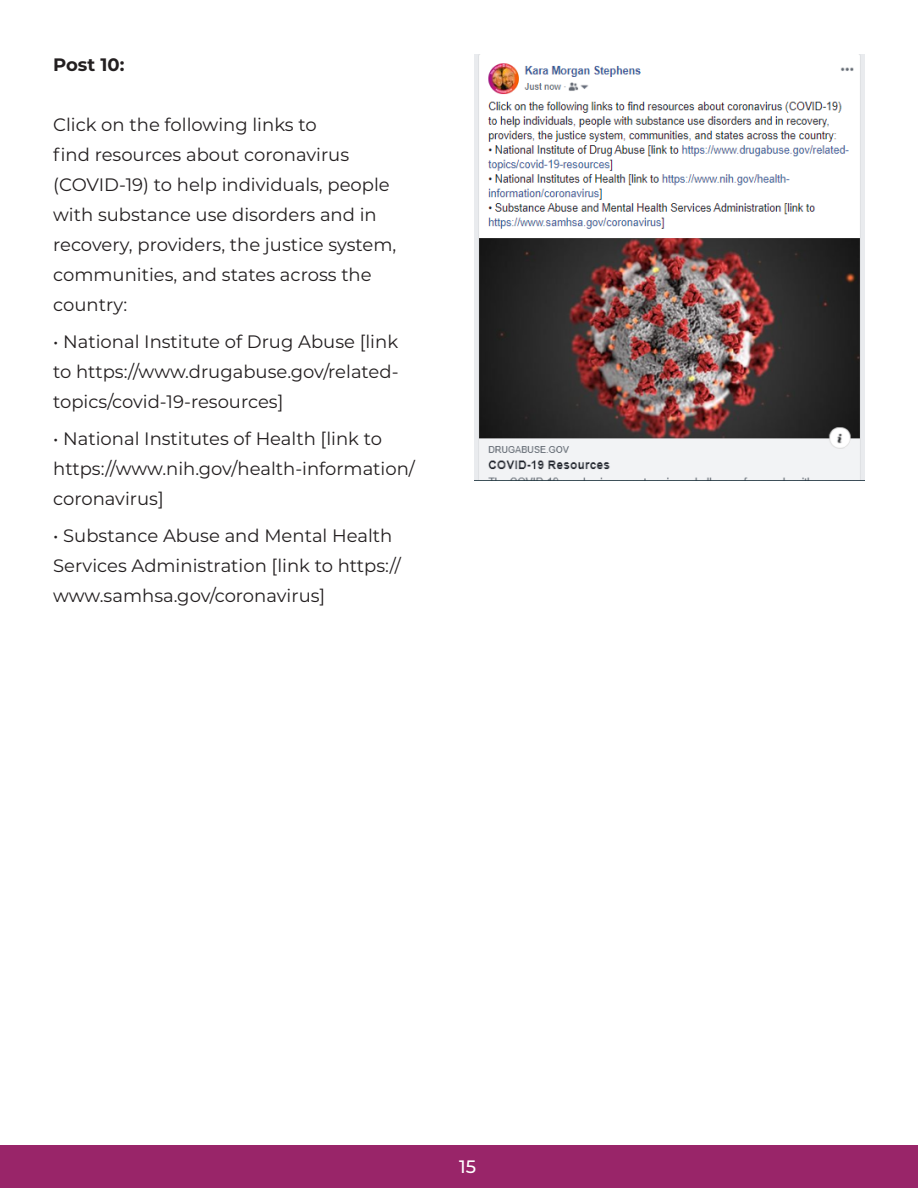
<style>
.page{position:relative;width:918px;height:1188px;background:#fff}
.page>*{position:absolute;margin:0;border:0;box-sizing:border-box;transform-origin:0 0}
.t1{font:18px/30px "Montserrat";color:#231f20}
.t2{font:700 18px "Montserrat";color:#231f20}
.t3{font:500 18px "Montserrat";color:#fff}
</style>
<div class="page">
<div style="left:0;top:1145px;width:918px;height:43px;background:#992569"></div>
<img style="left:475px;top:54px;width:390px;height:427px">
<p class="t2" style="left:53px;top:52px;width:73px">Post 10:</p>
<p class="t1" style="left:53px;top:109px;width:345px">Click on the following links to<br>find resources about coronavirus (COVID-19) to help individuals, people with substance use disorders and in recovery, providers, the justice system, communities, and states across the country:</p>
<p class="t1" style="left:53px;top:326px;width:347px;text-align:justify">• National Institute of Drug Abuse [link to https://www.drugabuse.gov/related&shy;topics/covid-19-resources]</p>
<p class="t1" style="left:53px;top:423px;width:363px">• National Institutes of Health [link to https://www.nih.gov/health-information/ coronavirus]</p>
<p class="t1" style="left:53px;top:520px;width:349px">• Substance Abuse and Mental Health<br>Services Administration [link to https:// www.samhsa.gov/coronavirus]</p>
<p class="t3" style="left:459px;top:1154px;width:18px">15</p>
</div>
